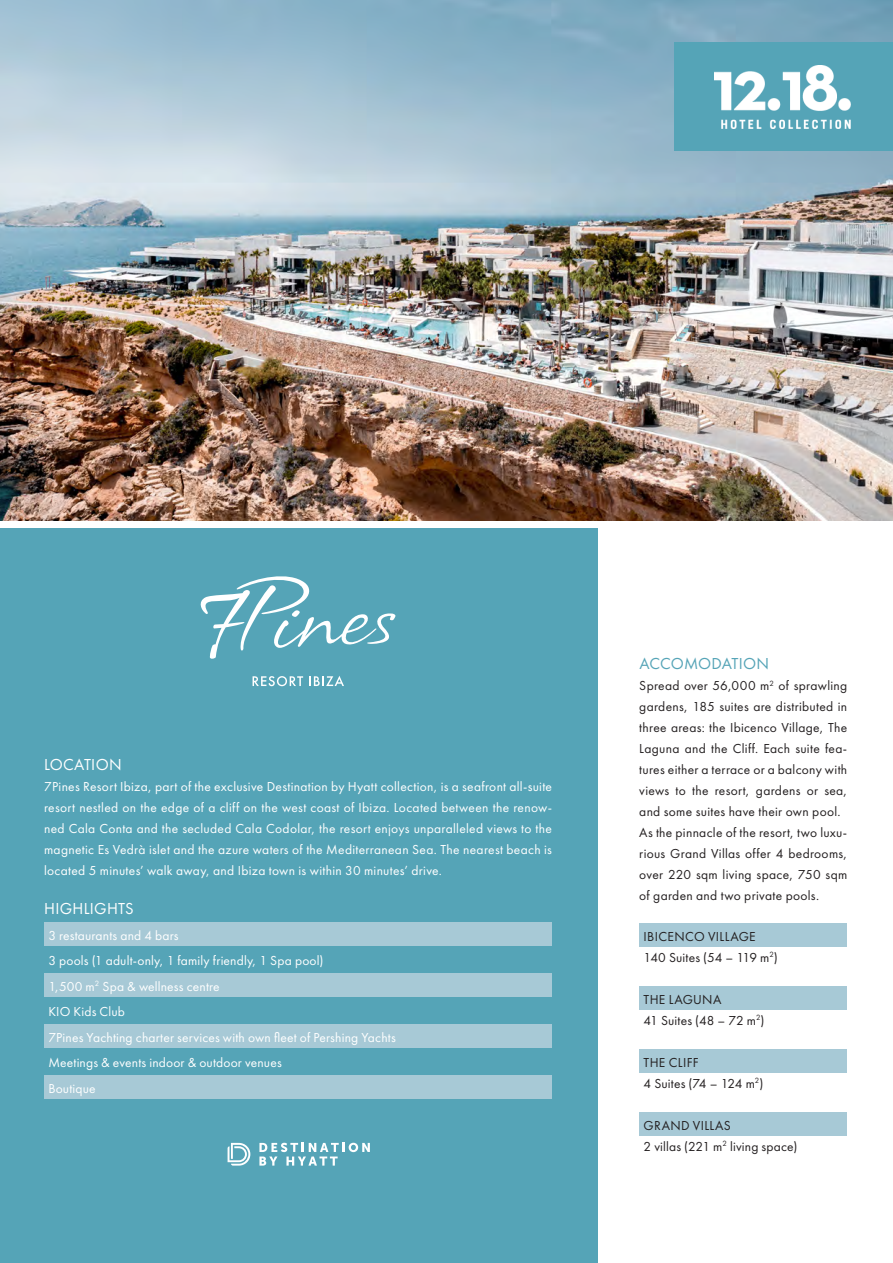
<style>
.page{position:relative;width:893px;height:1263px;background:#fff}
.page>*{position:absolute;margin:0;border:0;box-sizing:border-box;transform-origin:0 0}
.t1{font:16.5px "Futura PT";letter-spacing:.015em;color:#fff}
.t2{font:16.5px "Futura PT";letter-spacing:.005em;color:#55a4b7}
.t3{font:13.5px/21px "Futura PT";letter-spacing:.01em;color:#fff;text-align:justify}
.t4{font:13.5px/21px "Futura PT";letter-spacing:.02em;color:#231f20;text-align:justify}
</style>
<div class="page">
<div style="left:0;top:529px;width:597px;height:734px;background:#55a4b7"></div>
<img style="left:0;top:0;width:893px;height:520px">
<div style="left:639px;top:924px;width:208px;height:23px;background:#a7c9d6"></div>
<div style="left:639px;top:987px;width:208px;height:23px;background:#a7c9d6"></div>
<div style="left:639px;top:1050px;width:208px;height:23px;background:#a7c9d6"></div>
<div style="left:639px;top:1113px;width:208px;height:23px;background:#a7c9d6"></div>
<div style="left:44px;top:922px;width:508px;height:24px;background:#a7c9d6"></div>
<div style="left:44px;top:973px;width:508px;height:24px;background:#a7c9d6"></div>
<div style="left:44px;top:1024px;width:508px;height:24px;background:#a7c9d6"></div>
<div style="left:44px;top:1075px;width:508px;height:24px;background:#a7c9d6"></div>
<div style="left:675px;top:43px;width:218px;height:108px;background:#55a4b7"></div>
<img style="left:714px;top:65px;width:136px;height:63px">
<svg style="left:201px;top:576px;width:194px;height:83px"></svg>
<svg style="left:253px;top:676px;width:50px;height:10px"></svg>
<svg style="left:309px;top:676px;width:35px;height:10px"></svg>
<svg style="left:228px;top:1143px;width:22px;height:22px"></svg>
<svg style="left:259px;top:1143px;width:111px;height:22px"></svg>
<p class="t1" style="left:44px;top:755px;width:79px">LOCATION</p>
<p class="t3" style="left:44px;top:776px;width:509px">7Pines Resort Ibiza, part of the exclusive Destination by Hyatt collection, is a seafront all-suite resort nestled on the edge of a cliff on the west coast of Ibiza. Located between the renow&shy;ned Cala Conta and the secluded Cala Codolar, the resort enjoys unparalleled views to the magnetic Es Vedrà islet and the azure waters of the Mediterranean Sea. The nearest beach is located 5 minutes’ walk away, and Ibiza town is within 30 minutes’ drive.</p>
<p class="t1" style="left:44px;top:899px;width:91px">HIGHLIGHTS</p>
<p class="t3" style="left:48px;top:924px;width:132px">3 restaurants and 4 bars</p>
<p class="t3" style="left:48px;top:950px;width:277px">3 pools (1 adult-only, 1 family friendly, 1 Spa pool)</p>
<p class="t3" style="left:48px;top:975px;width:173px">1,500 m<sup>2</sup> Spa &amp; wellness centre</p>
<p class="t3" style="left:48px;top:1001px;width:78px">KIO Kids Club</p>
<p class="t3" style="left:48px;top:1026px;width:349px">7Pines Yachting charter services with own fleet of Pershing Yachts</p>
<p class="t3" style="left:48px;top:1052px;width:235px">Meetings &amp; events indoor &amp; outdoor venues</p>
<p class="t3" style="left:48px;top:1077px;width:49px">Boutique</p>
<p class="t2" style="left:639px;top:654px;width:131px">ACCOMODATION</p>
<p class="t4" style="left:639px;top:675px;width:209px">Spread over 56,000 m<sup>2</sup> of sprawling gardens, 185 suites are distributed in three areas: the Ibicenco Village, The Laguna and the Cliff. Each suite fea&shy;tures either a terrace or a balcony with views to the resort, gardens or sea, and some suites have their own pool.</p>
<p class="t4" style="left:639px;top:822px;width:209px">As the pinnacle of the resort, two luxu&shy;rious Grand Villas offer 4 bedrooms, over 220 sqm living space, 750 sqm of garden and two private pools.</p>
<p class="t4" style="left:644px;top:926px;width:114px">IBICENCO VILLAGE</p>
<p class="t4" style="left:643px;top:947px;width:136px">140 Suites (54 – 119 m<sup>2</sup>)</p>
<p class="t4" style="left:644px;top:989px;width:79px">THE LAGUNA</p>
<p class="t4" style="left:643px;top:1010px;width:122px">41 Suites (48 – 72 m<sup>2</sup>)</p>
<p class="t4" style="left:644px;top:1052px;width:57px">THE CLIFF</p>
<p class="t4" style="left:643px;top:1073px;width:121px">4 Suites (74 – 124 m<sup>2</sup>)</p>
<p class="t4" style="left:644px;top:1115px;width:89px">GRAND VILLAS</p>
<p class="t4" style="left:643px;top:1136px;width:155px">2 villas (221 m<sup>2</sup> living space)</p>
</div>
